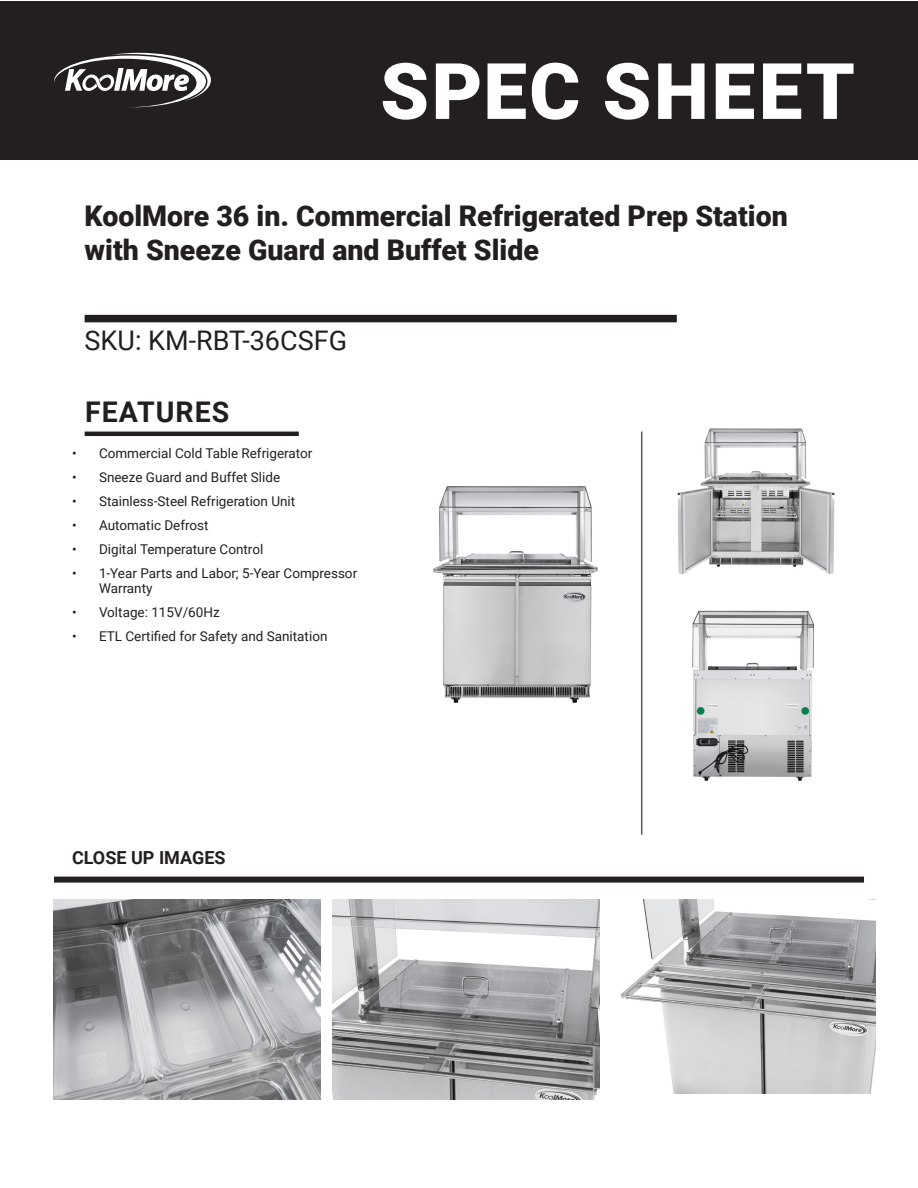
<style>
.page{position:relative;width:918px;height:1188px;background:#fff}
.page>*{position:absolute;margin:0;border:0;box-sizing:border-box;transform-origin:0 0}
.t1{font:900 78px "Roboto";letter-spacing:.035em;color:#fff}
.t2{font:900 28.5px/34.2px "Roboto";color:#231f20}
.t3{font:700 28.5px "Roboto";letter-spacing:.035em;color:#231f20}
.t4{font:27px "Roboto";color:#231f20}
.t5{font:700 18px "Roboto";color:#231f20}
.t6{font:13.5px/15px "Roboto";color:#231f20}
</style>
<div class="page">
<img style="left:433px;top:486px;width:165px;height:217px">
<div style="left:1px;top:1px;width:917px;height:158px;background:#231f20"></div>
<svg style="left:54px;top:53px;width:157px;height:54px"></svg>
<div style="left:85px;top:315px;width:592px;height:7px;background:#231f20"></div>
<hr style="left:85px;top:432px;width:214px;height:4px;background:#231f20">
<hr style="left:641px;top:432px;width:1px;height:403px;background:#5a5a5d">
<div style="left:54px;top:877px;width:810px;height:6px;background:#231f20"></div>
<img style="left:677px;top:428px;width:158px;height:146px">
<img style="left:692px;top:610px;width:122px;height:171px">
<img style="left:54px;top:900px;width:266px;height:199px">
<img style="left:333px;top:900px;width:266px;height:199px">
<img style="left:621px;top:900px;width:255px;height:194px">
<p class="t1" style="left:380px;top:37px;width:476px">SPEC SHEET</p>
<p class="t2" style="left:85px;top:198px;width:705px">KoolMore 36 in. Commercial Refrigerated Prep Station with Sneeze Guard and Buffet Slide</p>
<p class="t4" style="left:85px;top:321px;width:264px">SKU: KM-RBT-36CSFG</p>
<p class="t3" style="left:85px;top:392px;width:146px">FEATURES</p>
<p class="t6" style="left:72px;top:446px;width:242px">• Commercial Cold Table Refrigerator</p>
<p class="t6" style="left:72px;top:470px;width:210px">• Sneeze Guard and Buffet Slide</p>
<p class="t6" style="left:72px;top:494px;width:225px">• Stainless-Steel Refrigeration Unit</p>
<p class="t6" style="left:72px;top:518px;width:138px">• Automatic Defrost</p>
<p class="t6" style="left:72px;top:542px;width:193px">• Digital Temperature Control</p>
<p class="t6" style="left:99px;top:566px;width:260px;text-indent:-27px">• 1-Year Parts and Labor; 5-Year Compressor<br>Warranty</p>
<p class="t6" style="left:72px;top:605px;width:149px">• Voltage: 115V/60Hz</p>
<p class="t6" style="left:72px;top:629px;width:257px">• ETL Certified for Safety and Sanitation</p>
<p class="t5" style="left:72px;top:845px;width:155px">CLOSE UP IMAGES</p>
</div>
